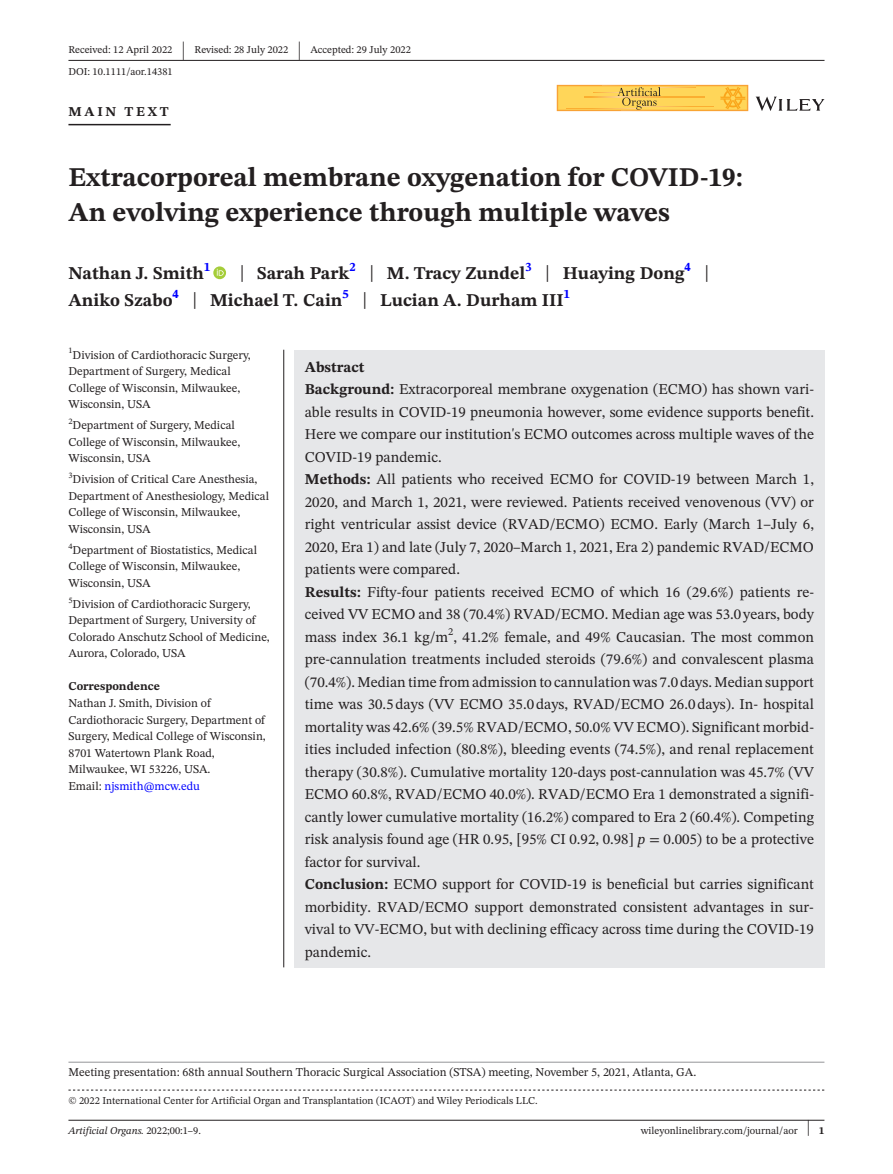
<style>
.page{position:relative;width:893px;height:1174px;background:#fff}
.page>*{position:absolute;margin:0;border:0;box-sizing:border-box;transform-origin:0 0}
.t1{font:700 27px/34.5px "STIX Two Text";color:#231f20}
.t2{font:25.65px "STIX Two Text";color:#231f20;scale:.49 1}
.t3{font:700 18px/27px "STIX Two Text";color:#231f20}
.t4{font:15px/22.5px "STIX Two Text";color:#231f20}
.t5{font:700 13.5px "STIX Two Text";letter-spacing:.2em;color:#231f20}
.t6{font:12px/16.5px "STIX Two Text";color:#231f20}
.t7{font:700 12px "STIX Two Text";color:#231f20}
.t8{font:10.5px "STIX Two Text";color:#231f20}
.t9{font:italic 10.5px "STIX Two Text";color:#231f20}
.s1{font-weight:400;font-size:23.4px}
.s2{color:#00f}
.s3{font-weight:700}
.s4{font-style:italic}
.s5{font-family:"STIX"}
.s6{font-style:normal}
.s7{font-size:22.2px}
</style>
<div class="page">
<hr style="left:68px;top:1119px;width:756px;height:1px;background:#231f20">
<svg style="left:756px;top:97px;width:68px;height:14px"></svg>
<svg style="left:557px;top:85px;width:191px;height:26px;background:#f6c64f"></svg>
<hr style="left:68px;top:60px;width:756px;height:1px;background:#231f20">
<hr style="left:68px;top:124px;width:103px;height:1px;background:#231f20">
<svg style="left:213px;top:266px;width:13px;height:13px"></svg>
<svg style="left:217px;top:269px;width:7px;height:7px"></svg>
<svg style="left:68px;top:1089px;width:756px;height:1px"></svg>
<hr style="left:68px;top:1061px;width:756px;height:1px;background:#939598">
<div style="left:294px;top:350px;width:530px;height:617px;background:#e6e7e9"></div>
<hr style="left:283px;top:350px;width:1px;height:617px;background:#231f20">
<p class="t8" style="left:68px;top:42px;width:106px">Received: 12 April 2022</p>
<h2 class="t2" style="left:182px;top:32px;width:8px">|</h2>
<p class="t8" style="left:195px;top:42px;width:95px">Revised: 28 July 2022</p>
<h2 class="t2" style="left:298px;top:32px;width:8px">|</h2>
<p class="t8" style="left:310px;top:42px;width:102px">Accepted: 29 July 2022</p>
<p class="t8" style="left:68px;top:64px;width:106px">DOI: 10.1111/aor.14381</p>
<p class="t5" style="left:68px;top:101px;width:102px">MAIN TEXT</p>
<h1 class="t1" style="left:68px;top:161px;width:676px">Extracorporeal membrane oxygenation for COVID-19:<br>An evolving experience through multiple waves</h1>
<p class="t3" style="left:68px;top:260px;width:143px">Nathan J. Smith<sup>1</sup></p>
<p class="t3" style="left:68px;top:260px;width:642px;text-indent:171px"><span class="s1">|</span> Sarah Park<sup>2</sup> <span class="s1">|</span> M. Tracy Zundel<sup>3</sup> <span class="s1">|</span> Huaying Dong<sup>4</sup> <span class="s1">|<br></span>Aniko Szabo<sup>4</sup> <span class="s1">|</span> Michael T. Cain<sup>5</sup> <span class="s1">|</span> Lucian A. Durham III<sup>1</sup></p>
<p class="t6" style="left:68px;top:346px;width:184px"><sup>1</sup>Division of Cardiothoracic Surgery,<br>Department of Surgery, Medical<br>College of Wisconsin, Milwaukee,<br>Wisconsin, USA</p>
<p class="t6" style="left:68px;top:417px;width:173px"><sup>2</sup>Department of Surgery, Medical<br>College of Wisconsin, Milwaukee,<br>Wisconsin, USA</p>
<p class="t6" style="left:68px;top:471px;width:202px"><sup>3</sup>Division of Critical Care Anesthesia,<br>Department of Anesthesiology, Medical<br>College of Wisconsin, Milwaukee,<br>Wisconsin, USA</p>
<p class="t6" style="left:68px;top:541px;width:190px"><sup>4</sup>Department of Biostatistics, Medical<br>College of Wisconsin, Milwaukee,<br>Wisconsin, USA</p>
<p class="t6" style="left:68px;top:595px;width:203px"><sup>5</sup>Division of Cardiothoracic Surgery, Department of Surgery, University of Colorado Anschutz School of Medicine, Aurora, Colorado, USA</p>
<p class="t7" style="left:68px;top:678px;width:93px">Correspondence</p>
<p class="t6" style="left:68px;top:694px;width:199px">Nathan J. Smith, Division of<br>Cardiothoracic Surgery, Department of<br>Surgery, Medical College of Wisconsin,<br>8701 Watertown Plank Road,<br>Milwaukee, WI 53226, USA.<br>Email: <span class="s2">njsmith@mcw.edu</span></p>
<p class="t4" style="left:305px;top:355px;width:511px"><span class="s3">Abstract<br>Background:</span> Extracorporeal membrane oxygenation (ECMO) has shown vari&shy;able results in COVID-19 pneumonia however, some evidence supports benefit.<br>Here we compare our institution's ECMO outcomes across multiple waves of the COVID-19 pandemic.<br><span class="s3">Methods:</span> All patients who received ECMO for COVID-19 between March 1, 2020, and March 1, 2021, were reviewed. Patients received venovenous (VV) or right ventricular assist device (RVAD/ECMO) ECMO. Early (March 1–July 6, 2020, Era 1) and late (July 7, 2020–March 1, 2021, Era 2) pandemic RVAD/ECMO patients were compared.<br><span class="s3">Results:</span> Fifty-four patients received ECMO of which 16 (29.6%) patients re&shy;ceived VV ECMO and 38 (70.4%) RVAD/ECMO. Median age was 53.0 years, body mass index 36.1 kg/m<sup>2</sup>, 41.2% female, and 49% Caucasian. The most common pre-cannulation treatments included steroids (79.6%) and convalescent plasma (70.4%). Median time from admission to cannulation was 7.0days. Median support time was 30.5days (VV ECMO 35.0days, RVAD/ECMO 26.0days). In- hospital mortality was 42.6% (39.5% RVAD/ECMO, 50.0% VV ECMO). Significant morbid&shy;ities included infection (80.8%), bleeding events (74.5%), and renal replacement therapy (30.8%). Cumulative mortality 120-days post-cannulation was 45.7% (VV ECMO 60.8%, RVAD/ECMO 40.0%). RVAD/ECMO Era 1 demonstrated a signifi&shy;cantly lower cumulative mortality (16.2%) compared to Era 2 (60.4%). Competing risk analysis found age (HR 0.95, [95% CI 0.92, 0.98] <span class="s4">p</span> <span class="s5">=</span> 0.005) to be a protective factor for survival.<br><span class="s3">Conclusion:</span> ECMO support for COVID-19 is beneficial but carries significant morbidity. RVAD/ECMO support demonstrated consistent advantages in sur&shy;vival to VV-ECMO, but with declining efficacy across time during the COVID-19 pandemic.</p>
<p class="t6" style="left:68px;top:1063px;width:629px">Meeting presentation: 68th annual Southern Thoracic Surgical Association (STSA) meeting, November 5, 2021, Atlanta, GA.</p>
<p class="t8" style="left:68px;top:1093px;width:471px">© 2022 International Center for Artificial Organ and Transplantation (ICAOT) and Wiley Periodicals LLC.</p>
<p class="t9" style="left:68px;top:1123px;width:134px">Artificial Organs. <span class="s6">2022;00:1–9.</span></p>
<p class="t8" style="left:641px;top:1123px;width:185px">wileyonlinelibrary.com/journal/aor <span class="s7">|</span> <span class="s3">1</span></p>
</div>
